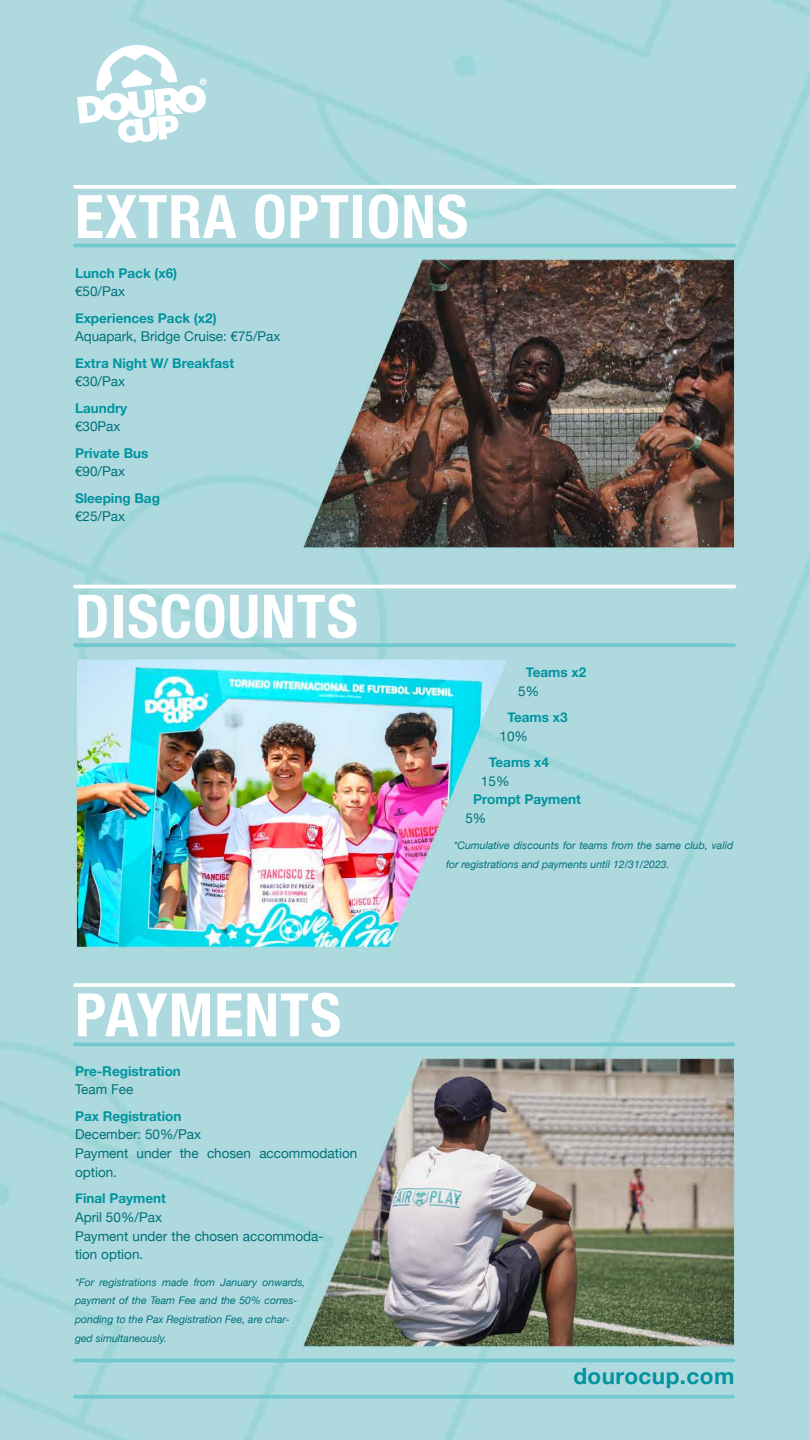
<style>
.page{position:relative;width:810px;height:1440px;background:#fff}
.page>*{position:absolute;margin:0;border:0;box-sizing:border-box;transform-origin:0 0}
.t1{font:700 condensed 60px "Helvetica Neue";letter-spacing:.02em;color:#fff}
.t2{font:700 22.5px "Helvetica Neue";letter-spacing:.02em;color:#00949f}
.t3{font:13.5px/18.8px "Helvetica Neue";color:#007179}
.t4{font:700 13.5px "Helvetica Neue";color:#00949f}
.t5{font:italic 10.5px/18.8px "Helvetica Neue";color:#007179}
</style>
<div class="page">
<img style="left:0;top:0;width:810px;height:1440px">
<svg style="left:75px;top:1395px;width:658px;height:4px;background:#76cad0"></svg>
<hr style="left:75px;top:1359px;width:658px;height:3px;background:#71c9cf">
<hr style="left:75px;top:244px;width:659px;height:3px;background:#71c9cf">
<svg style="left:75px;top:185px;width:660px;height:4px"></svg>
<svg style="left:77px;top:43px;width:130px;height:101px"></svg>
<hr style="left:75px;top:1043px;width:658px;height:3px;background:#71c9cf">
<svg style="left:75px;top:983px;width:658px;height:4px"></svg>
<svg style="left:75px;top:643px;width:659px;height:4px;background:#76cad0"></svg>
<hr style="left:75px;top:585px;width:660px;height:3px;background:#fff">
<h1 class="t1" style="left:75px;top:167px;width:395px">EXTRA OPTIONS</h1>
<p class="t4" style="left:75px;top:262px;width:104px">Lunch Pack (x6)</p>
<p class="t3" style="left:75px;top:283px;width:52px">€50/Pax</p>
<p class="t4" style="left:75px;top:307px;width:143px">Experiences Pack (x2)</p>
<p class="t3" style="left:75px;top:328px;width:207px">Aquapark, Bridge Cruise: €75/Pax</p>
<p class="t4" style="left:75px;top:352px;width:161px">Extra Night W/ Breakfast</p>
<p class="t3" style="left:75px;top:373px;width:52px">€30/Pax</p>
<p class="t4" style="left:75px;top:397px;width:54px">Laundry</p>
<p class="t3" style="left:75px;top:418px;width:47px">€30Pax</p>
<p class="t4" style="left:75px;top:442px;width:75px">Private Bus</p>
<p class="t3" style="left:75px;top:463px;width:52px">€90/Pax</p>
<p class="t4" style="left:75px;top:487px;width:86px">Sleeping Bag</p>
<p class="t3" style="left:75px;top:508px;width:52px">€25/Pax</p>
<h1 class="t1" style="left:75px;top:567px;width:284px">DISCOUNTS</h1>
<h1 class="t1" style="left:75px;top:965px;width:268px">PAYMENTS</h1>
<p class="t4" style="left:75px;top:1060px;width:107px">Pre-Registration</p>
<p class="t3" style="left:75px;top:1081px;width:60px">Team Fee</p>
<p class="t4" style="left:75px;top:1105px;width:108px">Pax Registration</p>
<p class="t3" style="left:75px;top:1126px;width:284px">December: 50%/Pax<br>Payment under the chosen accommodation option.</p>
<p class="t4" style="left:75px;top:1188px;width:92px">Final Payment</p>
<p class="t3" style="left:75px;top:1208px;width:250px">April 50%/Pax<br>Payment under the chosen accommoda&shy;tion option.</p>
<p class="t5" style="left:75px;top:1273px;width:232px">*For registrations made from January onwards, payment of the Team Fee and the 50% corres&shy;ponding to the Pax Registration Fee, are char&shy;ged simultaneously.</p>
<p class="t4" style="left:526px;top:661px;width:62px">Teams x2</p>
<p class="t3" style="left:518px;top:682px;width:23px">5%</p>
<p class="t4" style="left:507px;top:706px;width:62px">Teams x3</p>
<p class="t3" style="left:500px;top:727px;width:30px">10%</p>
<p class="t4" style="left:489px;top:751px;width:62px">Teams x4</p>
<p class="t3" style="left:481px;top:772px;width:30px">15%</p>
<p class="t4" style="left:473px;top:789px;width:109px">Prompt Payment</p>
<p class="t3" style="left:465px;top:810px;width:23px">5%</p>
<p class="t5" style="left:446px;top:837px;width:289px;text-indent:8px">*Cumulative discounts for teams from the same club, valid for registrations and payments until 12/31/2023.</p>
<h2 class="t2" style="left:573px;top:1358px;width:163px">dourocup.com</h2>
</div>
